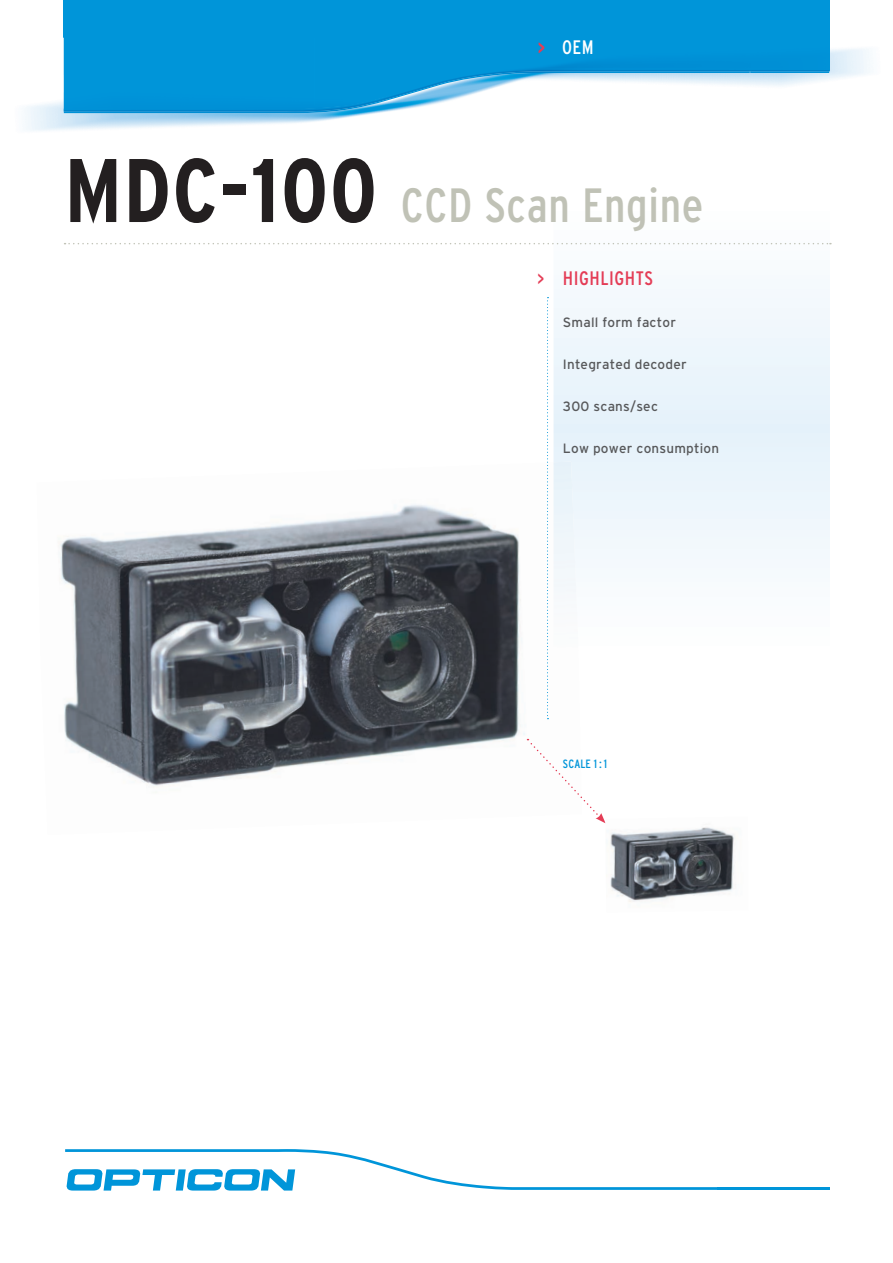
<style>
.page{position:relative;width:893px;height:1263px;background:#fff}
.page>*{position:absolute;margin:0;border:0;box-sizing:border-box;transform-origin:0 0}
.t1{font:condensed 48px "Interstate";letter-spacing:.015em;color:#c0c2b6}
.t2{font:condensed 19.5px "Interstate";letter-spacing:.025em;color:#e43d56}
.t3{font:condensed 19.5px "Interstate";color:#fff}
.t4{font:18px "Interstate";color:#e43d56}
.t5{font:13.5px "Interstate";letter-spacing:.015em;color:#57585a}
.t6{font:condensed 12px "Interstate";letter-spacing:.015em;color:#0095d9}
.s1{font-weight:700;font-size:90px;color:#231f20}
</style>
<div class="page">
<img style="left:60px;top:462px;width:494px;height:324px">
<div style="left:64px;top:0;width:766px;height:38px;background:#0095d9"></div>
<img style="left:25px;top:38px;width:845px;height:93px">
<div style="left:315px;top:39px;width:431px;height:29px;background:#0095d9"></div>
<div style="left:746px;top:39px;width:84px;height:29px;background:#0092d8"></div>
<img style="left:315px;top:38px;width:515px;height:1px">
<div style="left:64px;top:38px;width:251px;height:30px;background:#0095d9"></div>
<img style="left:64px;top:112px;width:686px;height:1px">
<svg style="left:64px;top:68px;width:766px;height:44px"></svg>
<img style="left:751px;top:70px;width:78px;height:1px">
<svg style="left:554px;top:244px;width:276px;height:324px"></svg>
<div style="left:554px;top:462px;width:24px;height:130px;background:#eef6fa"></div>
<svg style="left:547px;top:297px;width:1px;height:422px"></svg>
<svg style="left:65px;top:1149px;width:653px;height:42px"></svg>
<hr style="left:718px;top:1187px;width:112px;height:3px;background:#0095d9">
<svg style="left:65px;top:243px;width:766px;height:1px"></svg>
<svg style="left:527px;top:739px;width:79px;height:84px"></svg>
<img style="left:610px;top:827px;width:125px;height:75px">
<h3 class="t4" style="left:538px;top:38px;width:9px">&gt;</h3>
<h2 class="t3" style="left:562px;top:36px;width:33px">OeM</h2>
<h1 class="t1" style="left:65px;top:178px;width:640px"><span class="s1">MDC-100</span> CCD Scan engine</h1>
<h3 class="t4" style="left:537px;top:269px;width:9px">&gt;</h3>
<h2 class="t2" style="left:563px;top:267px;width:92px">highlightS</h2>
<p class="t5" style="left:563px;top:315px;width:115px">Small form factor</p>
<p class="t5" style="left:563px;top:357px;width:125px">Integrated decoder</p>
<p class="t5" style="left:563px;top:399px;width:97px">300 scans/sec</p>
<p class="t5" style="left:563px;top:441px;width:158px">Low power consumption</p>
<p class="t6" style="left:563px;top:757px;width:46px">SCale 1 : 1</p>
</div>
